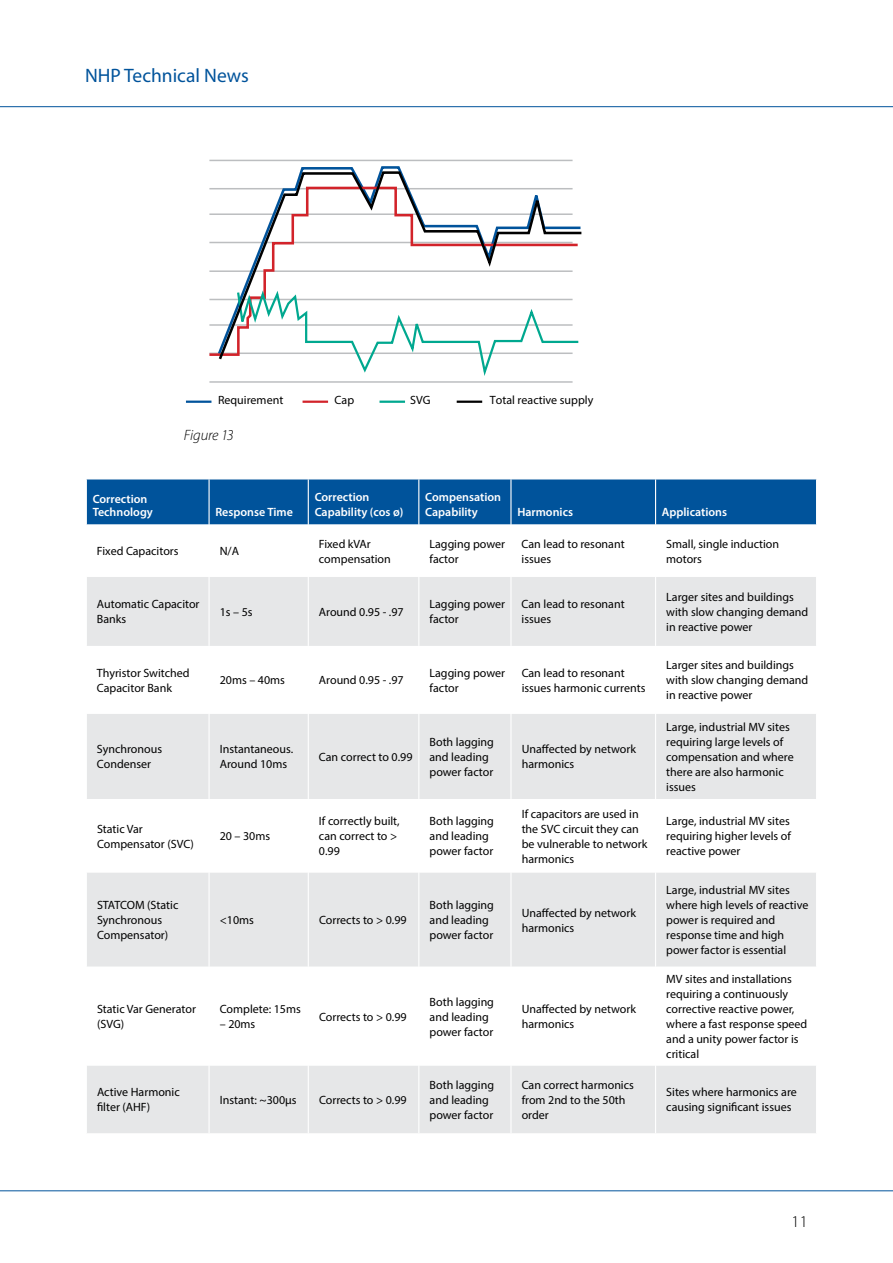
<style>
.page{position:relative;width:893px;height:1263px;background:#fff}
.page>*{position:absolute;margin:0;border:0;box-sizing:border-box;transform-origin:0 0}
.t1{font:19.5px "Myriad Pro";color:#00539b}
.t2{font:300 16.5px "Myriad Pro";color:#000}
.t3{font:italic 300 15px "Myriad Pro";letter-spacing:-.01em;color:#000}
.t4{font:12px/15px "Myriad Pro";color:#000}
.t5{font:600 12px/15px "Myriad Pro";color:#fff}
</style>
<div class="page">
<hr style="left:0;top:106px;width:893px;height:1px;background:#00539b">
<hr style="left:0;top:1190px;width:893px;height:1px;background:#00539b">
<hr style="left:209px;top:160px;width:364px;height:1px;background:#bcbec0">
<hr style="left:209px;top:381px;width:364px;height:2px;background:#bcbec0">
<div style="left:87px;top:480px;width:729px;height:44px;background:#00539b"></div>
<svg style="left:87px;top:577px;width:729px;height:556px;fill:#e6e7e8"></svg>
<hr style="left:208px;top:577px;width:2px;height:69px;background:#fff">
<hr style="left:308px;top:577px;width:1px;height:69px;background:#fff">
<hr style="left:418px;top:577px;width:1px;height:69px;background:#fff">
<hr style="left:510px;top:577px;width:2px;height:69px;background:#fff">
<hr style="left:655px;top:577px;width:1px;height:69px;background:#fff">
<hr style="left:208px;top:646px;width:2px;height:68px;background:#fff">
<hr style="left:308px;top:646px;width:1px;height:68px;background:#fff">
<hr style="left:418px;top:646px;width:1px;height:68px;background:#fff">
<hr style="left:510px;top:646px;width:2px;height:68px;background:#fff">
<hr style="left:655px;top:646px;width:1px;height:68px;background:#fff">
<hr style="left:208px;top:714px;width:2px;height:85px;background:#fff">
<hr style="left:308px;top:714px;width:1px;height:85px;background:#fff">
<hr style="left:418px;top:714px;width:1px;height:85px;background:#fff">
<hr style="left:510px;top:714px;width:2px;height:85px;background:#fff">
<hr style="left:655px;top:714px;width:1px;height:85px;background:#fff">
<hr style="left:208px;top:799px;width:2px;height:74px;background:#fff">
<hr style="left:308px;top:799px;width:1px;height:74px;background:#fff">
<hr style="left:418px;top:799px;width:1px;height:74px;background:#fff">
<hr style="left:510px;top:799px;width:2px;height:74px;background:#fff">
<hr style="left:655px;top:799px;width:1px;height:74px;background:#fff">
<hr style="left:208px;top:873px;width:2px;height:93px;background:#fff">
<hr style="left:308px;top:873px;width:1px;height:93px;background:#fff">
<hr style="left:418px;top:873px;width:1px;height:93px;background:#fff">
<hr style="left:510px;top:873px;width:2px;height:93px;background:#fff">
<hr style="left:655px;top:873px;width:1px;height:93px;background:#fff">
<hr style="left:208px;top:966px;width:2px;height:100px;background:#fff">
<hr style="left:308px;top:966px;width:1px;height:100px;background:#fff">
<hr style="left:418px;top:966px;width:1px;height:100px;background:#fff">
<hr style="left:510px;top:966px;width:2px;height:100px;background:#fff">
<hr style="left:655px;top:966px;width:1px;height:100px;background:#fff">
<hr style="left:208px;top:1066px;width:2px;height:67px;background:#fff">
<hr style="left:308px;top:1066px;width:1px;height:67px;background:#fff">
<hr style="left:418px;top:1066px;width:1px;height:67px;background:#fff">
<hr style="left:510px;top:1066px;width:2px;height:67px;background:#fff">
<hr style="left:655px;top:1066px;width:1px;height:67px;background:#fff">
<hr style="left:208px;top:479px;width:2px;height:45px;background:#fff">
<hr style="left:308px;top:479px;width:1px;height:45px;background:#fff">
<hr style="left:418px;top:479px;width:1px;height:45px;background:#fff">
<hr style="left:510px;top:479px;width:2px;height:45px;background:#fff">
<hr style="left:655px;top:479px;width:1px;height:45px;background:#fff">
<hr style="left:186px;top:401px;width:25px;height:2px;background:#00539b">
<hr style="left:303px;top:401px;width:25px;height:2px;background:#d2232a">
<hr style="left:379px;top:401px;width:26px;height:2px;background:#00a88f">
<hr style="left:457px;top:401px;width:25px;height:2px;background:#000">
<svg style="left:217px;top:170px;width:365px;height:192px"></svg>
<h1 class="t1" style="left:85px;top:63px;width:165px">NHP Technical News</h1>
<p class="t5" style="left:93px;top:491px;width:62px;line-height:13.5px">Correction<br>Technology</p>
<p class="t4" style="left:218px;top:393px;width:67px">Requirement</p>
<p class="t4" style="left:335px;top:393px;width:21px">Cap</p>
<p class="t4" style="left:410px;top:393px;width:22px">SVG</p>
<p class="t4" style="left:490px;top:393px;width:105px">Total reactive supply</p>
<p class="t3" style="left:184px;top:426px;width:51px">Figure 13</p>
<p class="t5" style="left:215px;top:504px;width:79px">Response Time</p>
<p class="t5" style="left:315px;top:489px;width:90px">Correction<br>Capability (cos ø)</p>
<p class="t5" style="left:425px;top:489px;width:77px">Compensation<br>Capability</p>
<p class="t5" style="left:517px;top:504px;width:57px">Harmonics</p>
<p class="t5" style="left:662px;top:504px;width:67px">Applications</p>
<p class="t4" style="left:97px;top:543px;width:83px">Fixed Capacitors</p>
<p class="t4" style="left:220px;top:543px;width:21px">N/A</p>
<p class="t4" style="left:319px;top:536px;width:73px">Fixed kVAr compensation</p>
<p class="t4" style="left:429px;top:536px;width:77px">Lagging power factor</p>
<p class="t4" style="left:522px;top:536px;width:105px">Can lead to resonant issues</p>
<p class="t4" style="left:666px;top:536px;width:115px">Small, single induction motors</p>
<p class="t4" style="left:97px;top:597px;width:104px">Automatic Capacitor<br>Banks</p>
<p class="t4" style="left:220px;top:604px;width:34px">1s – 5s</p>
<p class="t4" style="left:319px;top:604px;width:86px">Around 0.95 - .97</p>
<p class="t4" style="left:429px;top:597px;width:77px">Lagging power factor</p>
<p class="t4" style="left:522px;top:597px;width:105px">Can lead to resonant issues</p>
<p class="t4" style="left:666px;top:589px;width:144px">Larger sites and buildings with slow changing demand in reactive power</p>
<p class="t4" style="left:97px;top:665px;width:94px">Thyristor Switched<br>Capacitor Bank</p>
<p class="t4" style="left:220px;top:673px;width:67px">20ms – 40ms</p>
<p class="t4" style="left:319px;top:673px;width:86px">Around 0.95 - .97</p>
<p class="t4" style="left:429px;top:665px;width:77px">Lagging power factor</p>
<p class="t4" style="left:522px;top:665px;width:125px">Can lead to resonant issues harmonic currents</p>
<p class="t4" style="left:666px;top:658px;width:144px">Larger sites and buildings with slow changing demand in reactive power</p>
<p class="t4" style="left:97px;top:742px;width:67px">Synchronous<br>Condenser</p>
<p class="t4" style="left:220px;top:742px;width:75px">Instantaneous.<br>Around 10ms</p>
<p class="t4" style="left:319px;top:749px;width:95px">Can correct to 0.99</p>
<p class="t4" style="left:430px;top:734px;width:66px">Both lagging and leading power factor</p>
<p class="t4" style="left:522px;top:742px;width:116px">Unaffected by network harmonics</p>
<p class="t4" style="left:666px;top:719px;width:129px">Large, industrial MV sites requiring large levels of compensation and where there are also harmonic issues</p>
<p class="t4" style="left:97px;top:821px;width:98px">Static Var<br>Compensator (SVC)</p>
<p class="t4" style="left:220px;top:829px;width:52px">20 – 30ms</p>
<p class="t4" style="left:319px;top:814px;width:82px">If correctly built, can correct to &gt;<br>0.99</p>
<p class="t4" style="left:430px;top:814px;width:66px">Both lagging and leading power factor</p>
<p class="t4" style="left:522px;top:806px;width:127px">If capacitors are used in the SVC circuit they can be vulnerable to network harmonics</p>
<p class="t4" style="left:666px;top:814px;width:126px;text-align:justify">Large, industrial MV sites requiring higher levels of reactive power</p>
<p class="t4" style="left:97px;top:897px;width:83px">STATCOM (Static<br>Synchronous<br>Compensator)</p>
<p class="t4" style="left:220px;top:912px;width:36px">&lt;10ms</p>
<p class="t4" style="left:319px;top:912px;width:89px">Corrects to &gt; 0.99</p>
<p class="t4" style="left:97px;top:1001px;width:100px">Static Var Generator (SVG)</p>
<p class="t4" style="left:220px;top:1001px;width:83px">Complete: 15ms</p>
<p class="t4" style="left:220px;top:1016px;width:37px">– 20ms</p>
<p class="t4" style="left:319px;top:1009px;width:89px">Corrects to &gt; 0.99</p>
<p class="t4" style="left:97px;top:1085px;width:84px">Active Harmonic filter (AHF)</p>
<p class="t4" style="left:220px;top:1092px;width:78px">Instant: ~300µs</p>
<p class="t4" style="left:319px;top:1092px;width:89px">Corrects to &gt; 0.99</p>
<p class="t4" style="left:430px;top:897px;width:66px">Both lagging and leading power factor</p>
<p class="t4" style="left:522px;top:905px;width:116px">Unaffected by network harmonics</p>
<p class="t4" style="left:430px;top:994px;width:66px">Both lagging and leading power factor</p>
<p class="t4" style="left:522px;top:1001px;width:116px">Unaffected by network harmonics</p>
<p class="t4" style="left:666px;top:882px;width:144px">Large, industrial MV sites where high levels of reactive power is required and response time and high power factor is essential</p>
<p class="t4" style="left:666px;top:971px;width:143px">MV sites and installations requiring a continuously corrective reactive power, where a fast response speed and a unity power factor is critical</p>
<p class="t4" style="left:430px;top:1077px;width:66px">Both lagging and leading power factor</p>
<p class="t4" style="left:522px;top:1077px;width:114px">Can correct harmonics from 2nd to the 50th order</p>
<p class="t4" style="left:666px;top:1085px;width:132px">Sites where harmonics are causing significant issues</p>
<h2 class="t2" style="left:792px;top:1211px;width:18px">11</h2>
</div>
